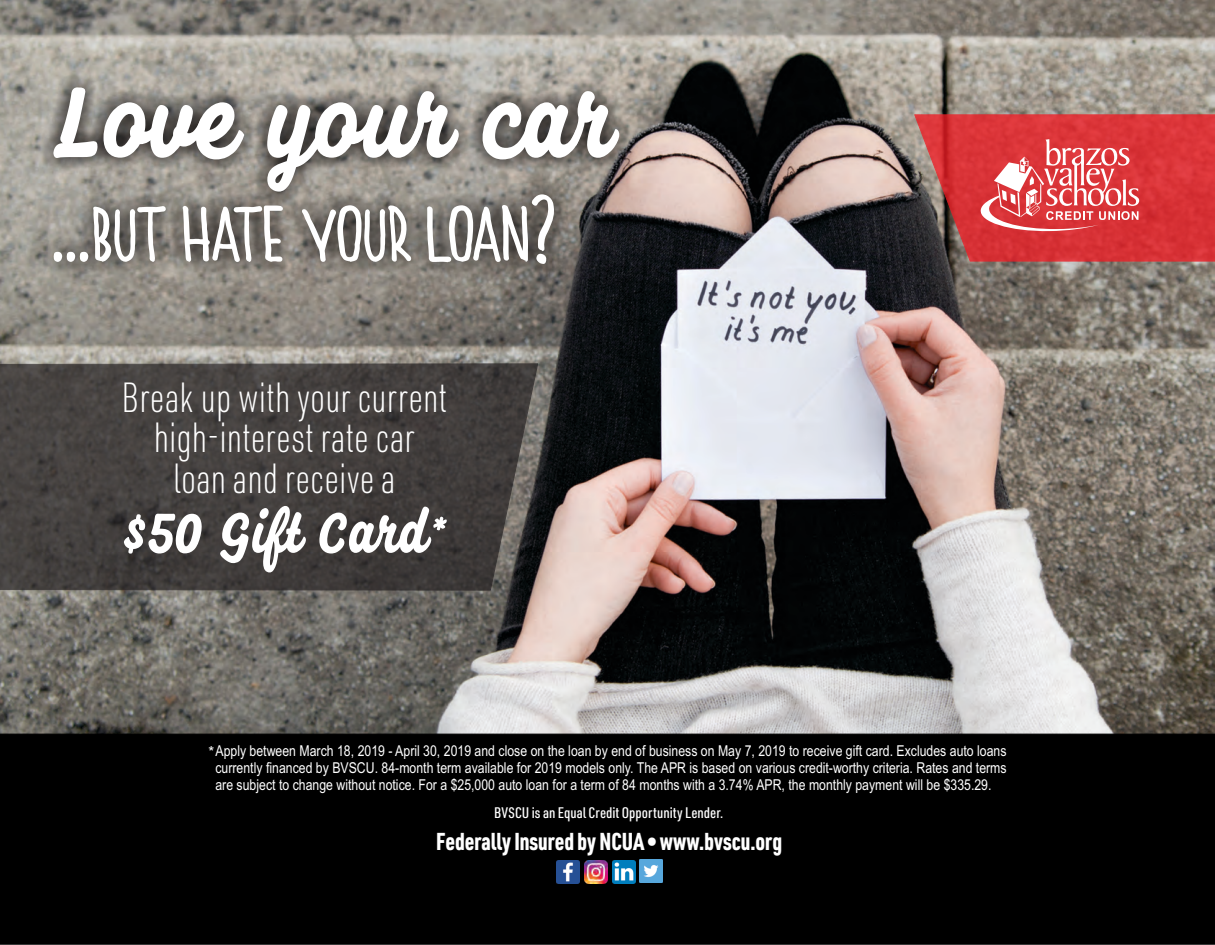
<style>
.page{position:relative;width:1215px;height:945px;background:#fff}
.page>*{position:absolute;margin:0;border:0;box-sizing:border-box;transform-origin:0 0}
.t1{font:119.55px "Felisha";color:#fff}
.t2{font:79.65px "Nafasyah Sans";color:#fff}
.t3{font:67.65px "Felisha";color:#fff}
.t4{font:200 41.25px/40.2px "URWDIN Cond";color:#fff;text-align:center}
.t5{font:900 24px "URWDIN Cond";color:#fff;scale:.9 1}
.t6{font:15px/17px "Arial Narrow";color:#fff;text-align:center}
.t7{font:500 15px "URWDIN Cond";color:#fff}
.s1{font-family:"Arial"}
</style>
<div class="page">
<img style="left:0;top:0;width:1214px;height:734px">
<svg style="left:0;top:364px;width:538px;height:226px;background:#43403e"></svg>
<div style="left:0;top:734px;width:1214px;height:210px;background:#000"></div>
<svg style="left:915px;top:115px;width:299px;height:146px;background:#d14649"></svg>
<svg style="left:40px;top:74px;width:591px;height:203px;background:#79756f"></svg>
<img style="left:557px;top:860px;width:23px;height:23px">
<img style="left:585px;top:860px;width:23px;height:23px">
<img style="left:612px;top:860px;width:23px;height:23px">
<img style="left:639px;top:860px;width:23px;height:23px">
<h1 class="t1" style="left:53px;top:76px;width:561px">Love your car</h1>
<h2 class="t2" style="left:53px;top:184px;width:506px">...BUT HATE YOUR LOAN?</h2>
<h3 class="t4" style="left:122px;top:383px;width:327px">Break up with your current high-interest rate car<br>loan and receive a</h3>
<h3 class="t3" style="left:122px;top:507px;width:328px">$50 Gift Card*</h3>
<p class="t6" style="left:209px;top:744px;width:800px"><span class="s1">*</span>Apply between March 18, 2019 - April 30, 2019 and close on the loan by end of business on May 7, 2019 to receive gift card. Excludes auto loans currently financed by BVSCU. 84-month term available for 2019 models only. The APR is based on various credit-worthy criteria. Rates and terms are subject to change without notice. For a $25,000 auto loan for a term of 84 months with a 3.74% APR, the monthly payment will be $335.29.</p>
<p class="t7" style="left:494px;top:808px;width:231px">BVSCU is an Equal Credit Opportunity Lender.</p>
<h3 class="t5" style="left:436px;top:833px;width:386px">Federally Insured by NCUA • www.bvscu.org</h3>
</div>
